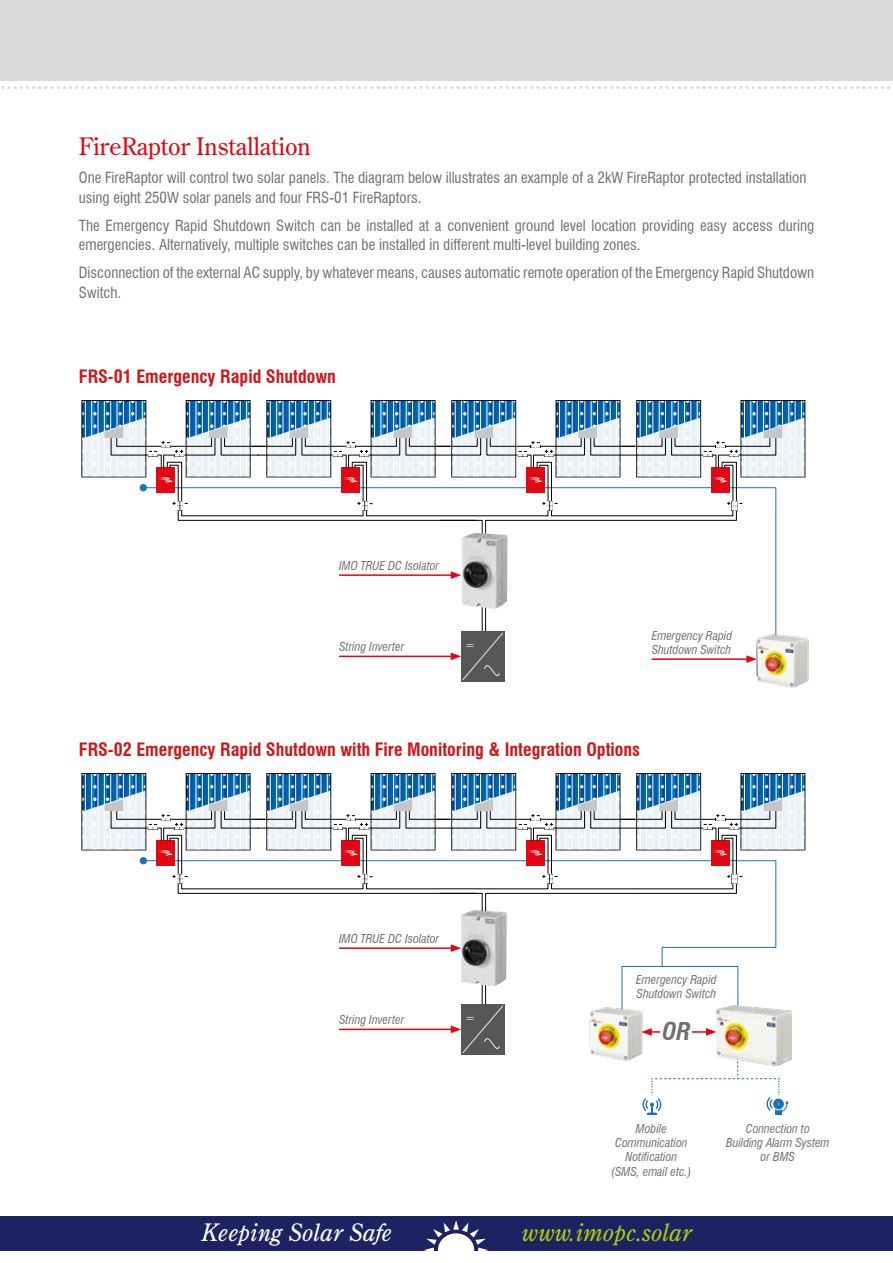
<style>
.page{position:relative;width:893px;height:1263px;background:#fff}
.page>*{position:absolute;margin:0;border:0;box-sizing:border-box;transform-origin:0 0}
.t1{font:24px "Century Old Style Std";color:#e30613}
.t2{font:italic 24px "Century Old Style Std";color:#fff}
.t3{font:italic 24px "Century Old Style Std";color:#afca0b}
.t4{font:italic 700 condensed 24px "Swiss 721 BT";color:#706f6f}
.t5{font:700 condensed 18px "Swiss 721 BT";color:#cd171a}
.t6{font:condensed 15px/19.5px "Swiss 721 BT";color:#706f6f}
.t7{font:italic condensed 12px/14.4px "Swiss 721 BT";color:#706f6f;text-align:center}
.t8{font:italic condensed 12px "Swiss 721 BT";color:#dadada}
</style>
<div class="page">
<div style="left:0;top:0;width:893px;height:81px;background:#dadada"></div>
<svg style="left:1px;top:86px;width:889px;height:3px"></svg>
<div style="left:0;top:1216px;width:893px;height:34px;background:#1d2362"></div>
<svg style="left:424px;top:1220px;width:64px;height:31px"></svg>
<hr style="left:775px;top:503px;width:1px;height:164px;background:#1d71b8">
<hr style="left:485px;top:532px;width:1px;height:147px;background:#000">
<hr style="left:482px;top:532px;width:1px;height:147px;background:#000">
<div style="left:461px;top:631px;width:44px;height:51px;background:#575756"></div>
<svg style="left:81px;top:400px;width:725px;height:133px"></svg>
<hr style="left:339px;top:574px;width:114px;height:2px;background:#e30613">
<svg style="left:451px;top:571px;width:10px;height:8px"></svg>
<hr style="left:339px;top:656px;width:114px;height:1px;background:#e30613">
<hr style="left:652px;top:658px;width:97px;height:2px;background:#e30613">
<svg style="left:451px;top:632px;width:52px;height:48px"></svg>
<hr style="left:649px;top:1031px;width:59px;height:2px;background:#e30613">
<svg style="left:706px;top:1028px;width:10px;height:8px"></svg>
<svg style="left:650px;top:1028px;width:2px;height:8px"></svg>
<hr style="left:485px;top:905px;width:1px;height:147px;background:#000">
<hr style="left:482px;top:905px;width:1px;height:147px;background:#000">
<div style="left:461px;top:1004px;width:44px;height:51px;background:#575756"></div>
<svg style="left:642px;top:1066px;width:146px;height:49px"></svg>
<svg style="left:81px;top:773px;width:725px;height:194px"></svg>
<hr style="left:339px;top:1029px;width:114px;height:1px;background:#e30613">
<svg style="left:451px;top:1005px;width:52px;height:48px"></svg>
<div style="left:661px;top:1019px;width:31px;height:30px;background:#fff"></div>
<img style="left:747px;top:626px;width:62px;height:62px">
<img style="left:462px;top:533px;width:46px;height:76px">
<img style="left:461px;top:910px;width:46px;height:76px">
<img style="left:589px;top:999px;width:61px;height:70px">
<img style="left:716px;top:1006px;width:76px;height:60px">
<h1 class="t1" style="left:79px;top:131px;width:234px">FireRaptor Installation</h1>
<p class="t6" style="left:79px;top:168px;width:729px">One FireRaptor will control two solar panels. The diagram below illustrates an example of a 2kW FireRaptor protected installation using eight 250W solar panels and four FRS-01 FireRaptors.</p>
<p class="t6" style="left:79px;top:216px;width:737px">The Emergency Rapid Shutdown Switch can be installed at a convenient ground level location providing easy access during emergencies. Alternatively, multiple switches can be installed in different multi-level building zones.</p>
<p class="t6" style="left:79px;top:263px;width:737px">Disconnection of the external AC supply, by whatever means, causes automatic remote operation of the Emergency Rapid Shutdown<br>Switch.</p>
<p class="t5" style="left:79px;top:365px;width:259px">FRS-01 Emergency Rapid Shutdown</p>
<p class="t7" style="left:339px;top:559px;width:102px">IMO TRUE DC Isolator</p>
<p class="t7" style="left:652px;top:628px;width:82px">Emergency Rapid</p>
<p class="t7" style="left:339px;top:640px;width:67px">String Inverter</p>
<p class="t7" style="left:652px;top:643px;width:81px">Shutdown Switch</p>
<p class="t8" style="left:465px;top:637px;width:11px">=</p>
<p class="t5" style="left:79px;top:738px;width:563px">FRS-02 Emergency Rapid Shutdown with Fire Monitoring &amp; Integration Options</p>
<p class="t7" style="left:339px;top:932px;width:102px">IMO TRUE DC Isolator</p>
<p class="t7" style="left:339px;top:1013px;width:67px">String Inverter</p>
<p class="t8" style="left:465px;top:1010px;width:11px">=</p>
<p class="t7" style="left:636px;top:972px;width:82px;text-align:left">Emergency Rapid<br>Shutdown Switch</p>
<h1 class="t4" style="left:662px;top:1017px;width:30px">OR</h1>
<p class="t7" style="left:611px;top:1121px;width:82px">Mobile<br>Communication<br>Notification (SMS, email etc.)</p>
<p class="t7" style="left:726px;top:1121px;width:105px">Connection to<br>Building Alarm System or BMS</p>
<h1 class="t2" style="left:201px;top:1217px;width:192px">Keeping Solar Safe</h1>
<h1 class="t3" style="left:521px;top:1217px;width:172px">www.imopc.solar</h1>
</div>
